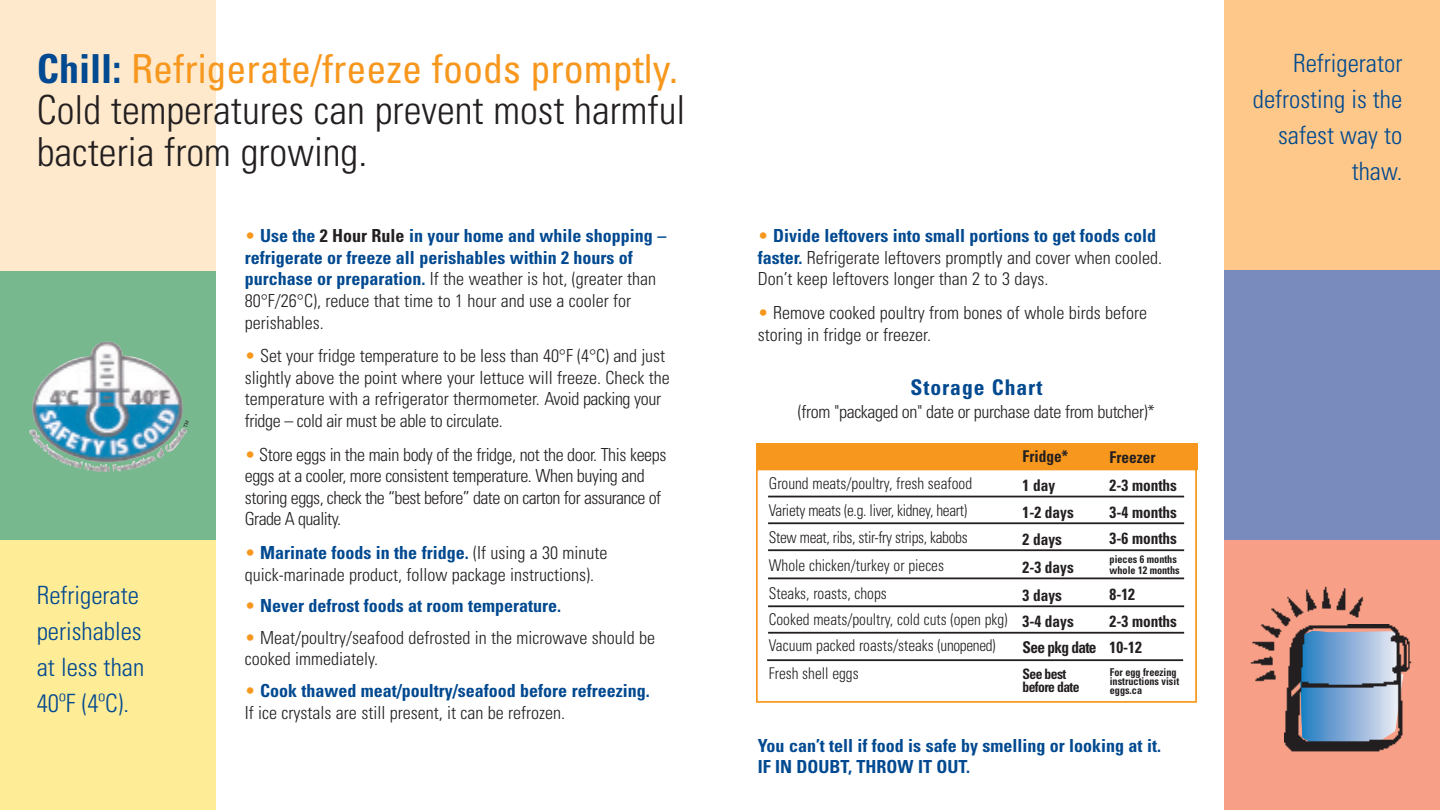
<style>
.page{position:relative;width:1440px;height:810px;background:#fff}
.page>*{position:absolute;margin:0;border:0;box-sizing:border-box;transform-origin:0 0}
.t1{font:300 condensed 40px/41.4px "Univers";color:#231f20}
.t2{font:300 condensed 25.2px/36px "Univers";color:#014990}
.t3{font:700 condensed 21.6px "Univers";letter-spacing:.045em;color:#014990}
.t4{font:300 condensed 18px/21.6px "Univers";color:#231f20}
.t5{font:700 condensed 18px/21.6px "Univers";color:#014990}
.t6{font:300 condensed 18px/21.6px "Univers";letter-spacing:-.02em;color:#231f20}
.t7{font:300 condensed 16.2px/24.4px "Univers";color:#231f20;scale:.94 1}
.t8{font:700 condensed 16.2px/26.2px "Univers";color:#231f20;scale:.94 1}
.t9{font:300 condensed 16.2px "Univers";letter-spacing:-.02em;color:#231f20;scale:.94 1}
.t10{font:700 condensed 16.2px "Univers";letter-spacing:-.045em;color:#231f20;scale:.94 1}
.t11{font:700 condensed 14.4px/12.6px "Univers";letter-spacing:-.045em;color:#231f20;scale:.94 1}
.t12{font:700 condensed 10.8px/9px "Univers";color:#231f20;scale:.94 1}
.s1{font-weight:700;color:#014990}
.s2{font-weight:400;color:#f7971d}
.s3{font-weight:300;color:#f7971d}
.s4{color:#231f20}
.s5{font-weight:300;color:#231f20}
.s6{color:#f7971d}
.s7{font-weight:700}
</style>
<div class="page">
<div style="left:0;top:0;width:216px;height:274px;background:#fee9cc"></div>
<div style="left:0;top:272px;width:216px;height:268px;background:#77b88e"></div>
<div style="left:0;top:540px;width:216px;height:270px;background:#ffec96"></div>
<img style="left:29px;top:341px;width:158px;height:131px">
<div style="left:1224px;top:0;width:216px;height:273px;background:#fdc889"></div>
<div style="left:1224px;top:270px;width:216px;height:270px;background:#788bbc"></div>
<div style="left:1224px;top:540px;width:216px;height:270px;background:#f7a087"></div>
<img style="left:1250px;top:586px;width:113px;height:96px">
<img style="left:1284px;top:624px;width:128px;height:128px">
<div style="left:756px;top:469px;width:441px;height:234px;border:2px solid #f7971d"></div>
<hr style="left:768px;top:496px;width:416px;height:1px;background:#231f20">
<hr style="left:768px;top:522px;width:416px;height:2px;background:#231f20">
<hr style="left:768px;top:577px;width:416px;height:2px;background:#231f20">
<hr style="left:768px;top:605px;width:416px;height:2px;background:#231f20">
<hr style="left:768px;top:632px;width:416px;height:2px;background:#231f20">
<hr style="left:768px;top:549px;width:416px;height:2px;background:#231f20">
<div style="left:756px;top:444px;width:441px;height:26px;background:#f7971d"></div>
<hr style="left:767px;top:659px;width:416px;height:2px;background:#231f20">
<svg style="left:183px;top:421px;width:4px;height:7px"></svg>
<h1 class="t1" style="left:37px;top:52px;width:650px"><span class="s1">Chill:</span> <span class="s2">Refrigerate/freeze foods promptly.<br></span>Cold temperatures can prevent most harmful bacteria from growing.</h1>
<h2 class="t2" style="left:1253px;top:48px;width:151px;text-align:right">Refrigerator defrosting is the safest way to thaw.</h2>
<h2 class="t2" style="left:37px;top:580px;width:109px">Refrigerate perishables at less than<br>40ºF (4ºC).</h2>
<p class="t5" style="left:245px;top:227px;width:423px"><span class="s3">•</span> Use the <span class="s4">2 Hour Rule</span> in your home and while shopping – refrigerate or freeze all perishables within 2 hours of purchase or preparation. <span class="s5">If the weather is hot, (greater than 80°F/26°C), reduce that time to 1 hour and use a cooler for perishables.</span></p>
<p class="t4" style="left:245px;top:347px;width:427px"><span class="s6">•</span> Set your fridge temperature to be less than 40°F (4°C) and just slightly above the point where your lettuce will freeze. Check the temperature with a refrigerator thermometer. Avoid packing your fridge – cold air must be able to circulate.</p>
<p class="t6" style="left:245px;top:445px;width:423px"><span class="s6">•</span> Store eggs in the main body of the fridge, not the door. This keeps eggs at a cooler, more consistent temperature. When buying and storing eggs, check the “best before” date on carton for assurance of Grade A quality.</p>
<p class="t4" style="left:245px;top:543px;width:364px"><span class="s6">•</span> <span class="s1">Marinate foods in the fridge.</span> (If using a 30 minute quick-marinade product, follow package instructions).</p>
<p class="t5" style="left:245px;top:597px;width:318px"><span class="s3">•</span> Never defrost foods at room temperature.</p>
<p class="t4" style="left:245px;top:628px;width:412px"><span class="s6">•</span> Meat/poultry/seafood defrosted in the microwave should be cooked immediately.</p>
<p class="t5" style="left:245px;top:681px;width:406px"><span class="s3">•</span> Cook thawed meat/poultry/seafood before refreezing.<br><span class="s5">If ice crystals are still present, it can be refrozen.</span></p>
<p class="t4" style="left:758px;top:227px;width:406px"><span class="s6">•</span> <span class="s1">Divide leftovers into small portions to get foods cold faster.</span> Refrigerate leftovers promptly and cover when cooled.<br>Don’t keep leftovers longer than 2 to 3 days.</p>
<p class="t4" style="left:758px;top:303px;width:391px"><span class="s6">•</span> Remove cooked poultry from bones of whole birds before storing in fridge or freezer.</p>
<p class="t3" style="left:911px;top:380px;width:133px">Storage Chart</p>
<p class="t6" style="left:798px;top:403px;width:359px">(from "packaged on" date or purchase date from butcher)*</p>
<p class="t8" style="left:1023px;top:444px;width:50px">Fridge*</p>
<p class="t8" style="left:1110px;top:445px;width:50px">Freezer</p>
<p class="t7" style="left:769px;top:473px;width:218px">Ground meats/poultry, fresh seafood</p>
<p class="t8" style="left:1023px;top:474px;width:36px">1 day</p>
<p class="t9" style="left:769px;top:504px;width:212px">Variety meats (e.g. liver, kidney, heart)</p>
<p class="t8" style="left:1023px;top:500px;width:56px">1-2 days</p>
<p class="t7" style="left:769px;top:554px;width:188px">Whole chicken/turkey or pieces</p>
<p class="t8" style="left:1023px;top:555px;width:56px">2-3 days</p>
<p class="t7" style="left:769px;top:582px;width:127px">Steaks, roasts, chops</p>
<p class="t9" style="left:769px;top:531px;width:213px">Stew meat, ribs, stir-fry strips, kabobs</p>
<p class="t8" style="left:1023px;top:527px;width:43px">2 days</p>
<p class="t7" style="left:769px;top:584px;width:326px;text-indent:254px"><span class="s7">3 days<br></span>Cooked meats/poultry, cold cuts (open pkg) <span class="s7">3-4 days</span></p>
<p class="t7" style="left:769px;top:635px;width:243px">Vacuum packed roasts/steaks (unopened)</p>
<p class="t10" style="left:1023px;top:642px;width:80px">See pkg date</p>
<p class="t7" style="left:769px;top:662px;width:97px">Fresh shell eggs</p>
<p class="t11" style="left:1023px;top:669px;width:62px">See best before date</p>
<p class="t8" style="left:1110px;top:473px;width:73px">2-3 months</p>
<p class="t8" style="left:1110px;top:500px;width:73px">3-4 months</p>
<p class="t8" style="left:1110px;top:526px;width:73px">3-6 months</p>
<p class="t12" style="left:1110px;top:554px;width:76px;line-height:10.8px">pieces 6 months whole 12 months</p>
<p class="t8" style="left:1110px;top:583px;width:73px">8-12<br>2-3 months<br>10-12</p>
<p class="t12" style="left:1110px;top:669px;width:75px">For egg freezing instructions visit eggs.ca</p>
<p class="t5" style="left:758px;top:736px;width:405px">You can’t tell if food is safe by smelling or looking at it.<br>IF IN DOUBT, THROW IT OUT.</p>
</div>
